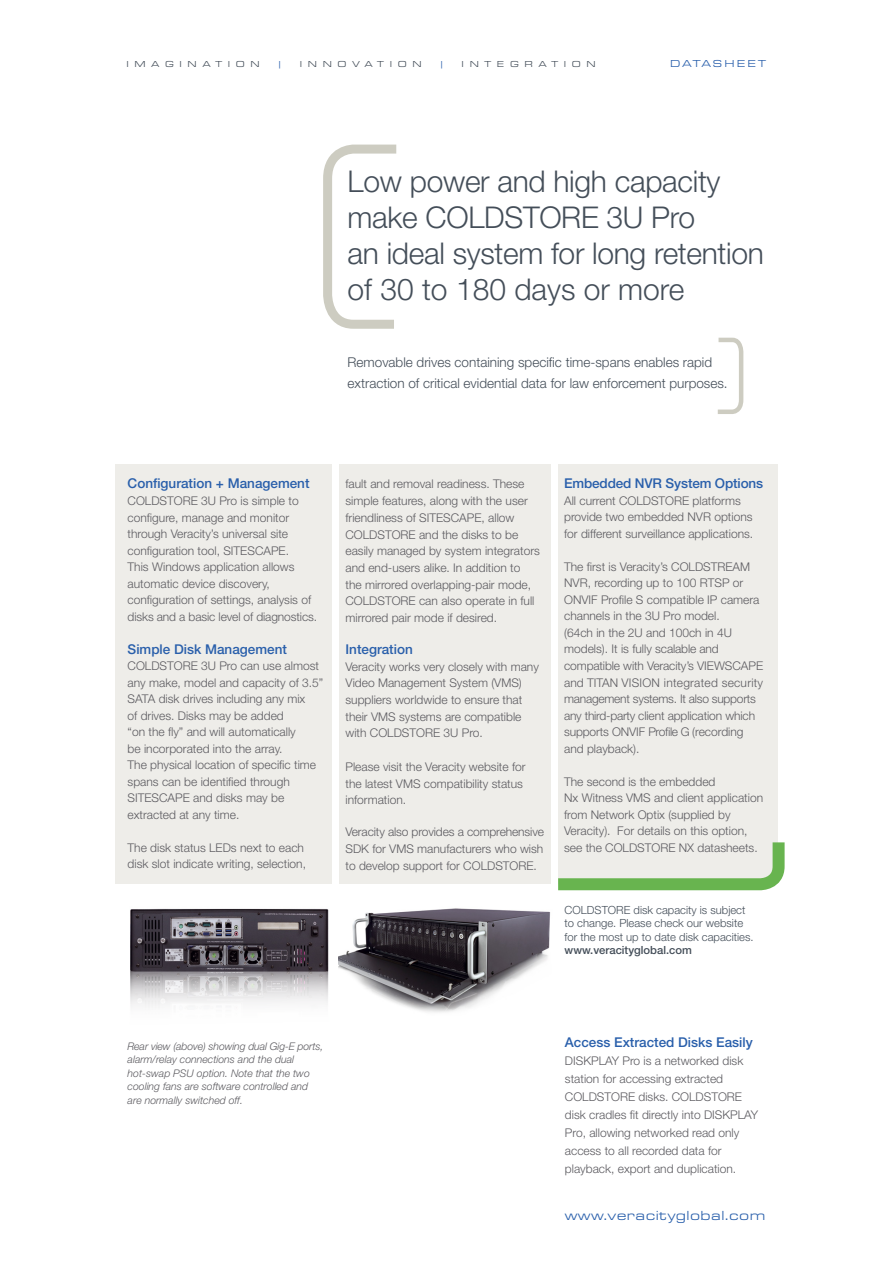
<style>
.page{position:relative;width:893px;height:1263px;background:#fff}
.page>*{position:absolute;margin:0;border:0;box-sizing:border-box;transform-origin:0 0}
.t1{font:300 30px/36px "Helvetica Neue LT Std";letter-spacing:-.01em;color:#444e59}
.t2{font:300 13.5px "Helvetica Neue LT Std";color:#444e59}
.t3{font:500 13.5px "Helvetica Neue LT Std";color:#295fab}
.t4{font:13.5px "Eurostile Ext";letter-spacing:.03em;color:#295fab}
.t5{font:300 12px/16.5px "Helvetica Neue LT Std";color:#5c5b60}
.Veracity_Body_Copy_W{font:300 11.25px/13.5px "Helvetica Neue LT Std";color:#444e59}
.Veracity_Body_Copy_W-2{font:500 11.25px "Helvetica Neue LT Std";color:#444e59}
.t6{font:italic 300 10.5px "Helvetica Neue LT Std";color:#5c5b60}
.t7{font:10.5px "Eurostile Ext";letter-spacing:.2em;color:#295fab}
.t8{font:9px "Eurostile Ext";letter-spacing:.63em;color:#444e59}
.t9{font:9px "Eurostile Ext";color:#295fab}
</style>
<div class="page">
<img style="left:338px;top:908px;width:212px;height:104px">
<svg style="left:717px;top:337px;width:27px;height:77px"></svg>
<svg style="left:323px;top:144px;width:74px;height:185px"></svg>
<div style="left:115px;top:465px;width:217px;height:419px;background:#edece7"></div>
<div style="left:558px;top:465px;width:219px;height:419px;background:#edece7"></div>
<div style="left:339px;top:465px;width:212px;height:419px;background:#edece7"></div>
<svg style="left:558px;top:830px;width:227px;height:61px"></svg>
<img style="left:130px;top:908px;width:199px;height:99px">
<p class="t8" style="left:127px;top:59px;width:135px">IMAGINATION</p>
<p class="t9" style="left:278px;top:59px;width:6px">|</p>
<p class="t8" style="left:300px;top:59px;width:123px">INNOVATION</p>
<p class="t9" style="left:439px;top:59px;width:6px">|</p>
<p class="t8" style="left:462px;top:59px;width:136px">INTEGRATION</p>
<p class="t7" style="left:670px;top:58px;width:97px">DATASHEET</p>
<p class="t1" style="left:348px;top:162px;width:374px">Low power and high capacity</p>
<p class="t1" style="left:348px;top:198px;width:418px">make COLDSTORE 3U Pro<br>an ideal system for long retention of 30 to 180 days or more</p>
<p class="t2" style="left:348px;top:354px;width:366px">Removable drives containing specific time-spans enables rapid</p>
<p class="t2" style="left:348px;top:375px;width:382px">extraction of critical evidential data for law enforcement purposes.</p>
<p class="t3" style="left:128px;top:476px;width:183px">Configuration + Management</p>
<p class="t5" style="left:128px;top:492px;width:191px">COLDSTORE 3U Pro is simple to configure, manage and monitor through Veracity’s universal site configuration tool, SITESCAPE.<br>This Windows application allows automatic device discovery, configuration of settings, analysis of disks and a basic level of diagnostics.</p>
<p class="t3" style="left:128px;top:641px;width:161px">Simple Disk Management</p>
<p class="t5" style="left:128px;top:657px;width:197px">COLDSTORE 3U Pro can use almost any make, model and capacity of 3.5”<br>SATA disk drives including any mix<br>of drives. Disks may be added<br>“on the fly” and will automatically<br>be incorporated into the array.<br>The physical location of specific time spans can be identified through<br>SITESCAPE and disks may be extracted at any time.</p>
<p class="t5" style="left:128px;top:839px;width:180px">The disk status LEDs next to each disk slot indicate writing, selection,</p>
<p class="t5" style="left:345px;top:476px;width:196px">fault and removal readiness. These simple features, along with the user friendliness of SITESCAPE, allow COLDSTORE and the disks to be easily managed by system integrators and end-users alike. In addition to<br>the mirrored overlapping-pair mode, COLDSTORE can also operate in full mirrored pair mode if desired.</p>
<p class="t3" style="left:345px;top:641px;width:69px">Integration</p>
<p class="t5" style="left:345px;top:658px;width:195px">Veracity works very closely with many</p>
<p class="t5" style="left:345px;top:674px;width:178px;text-align:justify">Video Management System (VMS) suppliers worldwide to ensure that their VMS systems are compatible</p>
<p class="t5" style="left:345px;top:725px;width:139px">with COLDSTORE 3U Pro.</p>
<p class="t5" style="left:345px;top:758px;width:182px">Please visit the Veracity website for the latest VMS compatibility status information.</p>
<p class="t5" style="left:345px;top:823px;width:200px;text-align:justify">Veracity also provides a comprehensive SDK for VMS manufacturers who wish to develop support for COLDSTORE.</p>
<p class="t3" style="left:564px;top:476px;width:201px">Embedded NVR System Options</p>
<p class="t5" style="left:564px;top:492px;width:191px">All current COLDSTORE platforms provide two embedded NVR options for different surveillance applications.</p>
<p class="t5" style="left:564px;top:558px;width:197px">The first is Veracity’s COLDSTREAM<br>NVR, recording up to 100 RTSP or<br>ONVIF Profile S compatible IP camera channels in the 3U Pro model.</p>
<p class="t5" style="left:564px;top:624px;width:169px">(64ch in the 2U and 100ch in 4U</p>
<p class="t5" style="left:564px;top:641px;width:156px">models). It is fully scalable and</p>
<p class="t5" style="left:564px;top:657px;width:201px">compatible with Veracity’s VIEWSCAPE and TITAN VISION integrated security</p>
<p class="t5" style="left:564px;top:690px;width:193px;text-align:justify">management systems. It also supports any third-party client application which supports ONVIF Profile G (recording</p>
<p class="t5" style="left:564px;top:740px;width:77px">and playback).</p>
<p class="t5" style="left:564px;top:773px;width:153px">The second is the embedded</p>
<p class="t5" style="left:564px;top:789px;width:200px">Nx Witness VMS and client application from Network Optix (supplied by</p>
<p class="t5" style="left:564px;top:822px;width:195px">Veracity). For details on this option, see the COLDSTORE NX datasheets.</p>
<p class="Veracity_Body_Copy_W" style="left:565px;top:903px;width:190px">COLDSTORE disk capacity is subject to change. Please check our website for the most up to date disk capacities.</p>
<p class="Veracity_Body_Copy_W-2" style="left:565px;top:943px;width:129px">www.veracityglobal.com</p>
<p class="t6" style="left:128px;top:1040px;width:197px">Rear view (above) showing dual Gig-E ports,</p>
<p class="t6" style="left:128px;top:1053px;width:168px">alarm/relay connections and the dual</p>
<p class="t6" style="left:128px;top:1067px;width:184px">hot-swap PSU option. Note that the two</p>
<p class="t6" style="left:128px;top:1080px;width:182px">cooling fans are software controlled and</p>
<p class="t6" style="left:128px;top:1094px;width:117px">are normally switched off.</p>
<p class="t3" style="left:565px;top:1034px;width:189px">Access Extracted Disks Easily</p>
<p class="t5" style="left:565px;top:1052px;width:180px;line-height:18px">DISKPLAY Pro is a networked disk station for accessing extracted</p>
<p class="t5" style="left:565px;top:1088px;width:195px;line-height:18px">COLDSTORE disks. COLDSTORE disk cradles fit directly into DISKPLAY<br>Pro, allowing networked read only</p>
<p class="t5" style="left:565px;top:1142px;width:158px">access to all recorded data for</p>
<p class="t5" style="left:565px;top:1160px;width:173px">playback, export and duplication.</p>
<p class="t4" style="left:565px;top:1208px;width:202px">www.veracityglobal.com</p>
</div>
